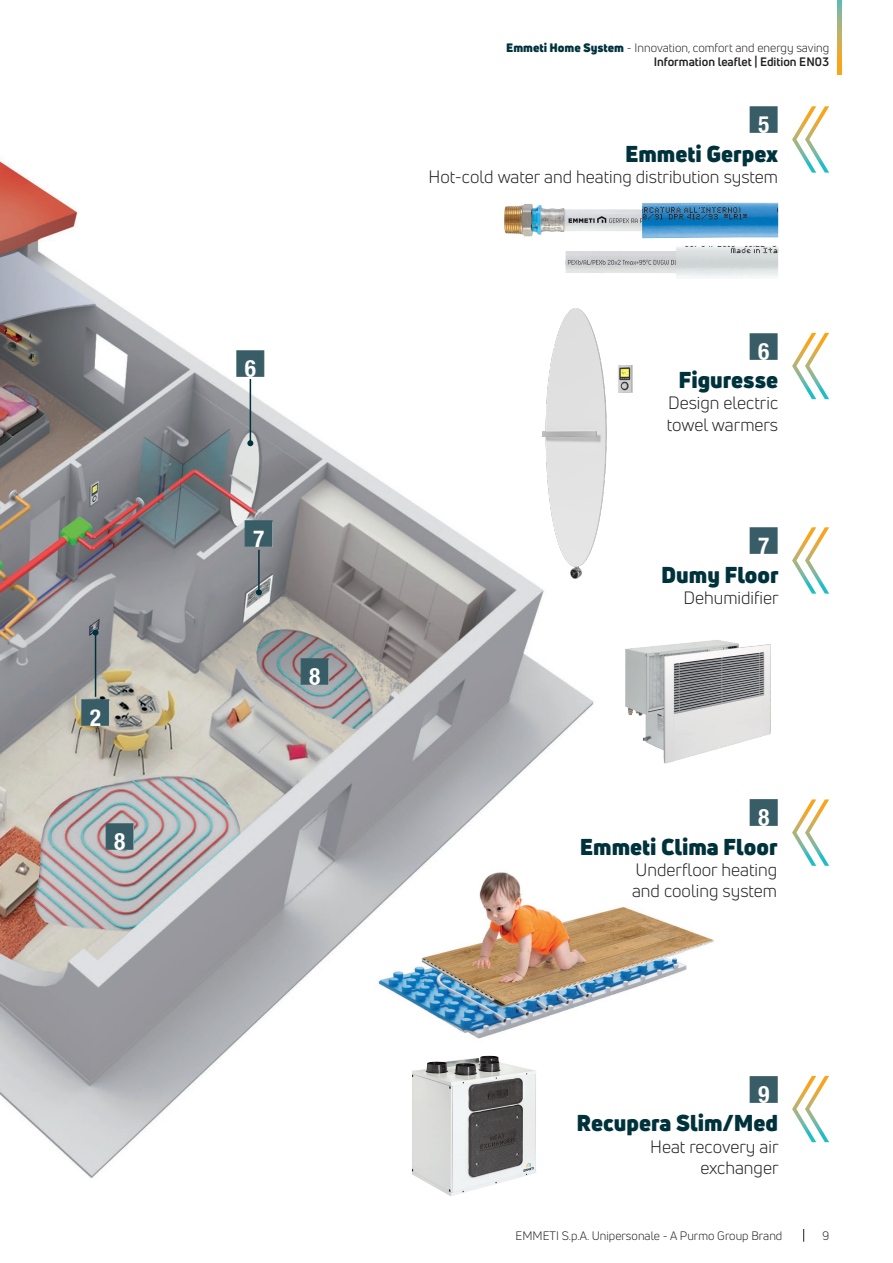
<style>
.page{position:relative;width:893px;height:1263px;background:#fff}
.page>*{position:absolute;margin:0;border:0;box-sizing:border-box;transform-origin:0 0}
.t1{font:23.4px "Emmeti B Bold";color:#385d67}
.t2{font:23.25px "Emmeti B Bold";color:#385d67}
.Uni_Neue_Book_12_pt{font:900 22.5px "Uni Neue";color:#00323c}
.Uni_Neue_Book_12_pt-2{font:17.55px "Uni Neue";color:#231f20}
.t3{font:12px/14.4px "Uni Neue";color:#231f20;text-align:right}
.s1{font-weight:900;color:#00323c}
.s2{font-weight:700}
</style>
<div class="page">
<svg style="left:838px;top:0;width:4px;height:74px"></svg>
<svg style="left:803px;top:1229px;width:1px;height:13px"></svg>
<img style="left:0;top:159px;width:691px;height:1020px">
<img style="left:358px;top:868px;width:356px;height:179px">
<img style="left:620px;top:635px;width:151px;height:132px">
<hr style="left:258px;top:550px;width:2px;height:42px;background:#00323c">
<svg style="left:256px;top:589px;width:6px;height:6px"></svg>
<div style="left:245px;top:522px;width:28px;height:25px;background:#fff"></div>
<hr style="left:250px;top:379px;width:1px;height:64px;background:#00323c">
<svg style="left:247px;top:440px;width:6px;height:6px"></svg>
<div style="left:237px;top:352px;width:27px;height:24px;background:#fff"></div>
<div style="left:106px;top:825px;width:28px;height:25px;background:#fff"></div>
<div style="left:301px;top:660px;width:28px;height:25px;background:#fff"></div>
<hr style="left:95px;top:633px;width:1px;height:64px;background:#00323c">
<svg style="left:93px;top:630px;width:6px;height:6px"></svg>
<div style="left:82px;top:701px;width:27px;height:24px;background:#fff"></div>
<img style="left:405px;top:1048px;width:139px;height:148px">
<svg style="left:792px;top:106px;width:37px;height:67px"></svg>
<img style="left:504px;top:204px;width:53px;height:32px">
<img style="left:642px;top:202px;width:136px;height:36px">
<img style="left:566px;top:251px;width:110px;height:22px">
<img style="left:676px;top:246px;width:102px;height:33px">
<svg style="left:792px;top:527px;width:37px;height:67px"></svg>
<svg style="left:792px;top:333px;width:37px;height:66px"></svg>
<svg style="left:792px;top:799px;width:37px;height:67px"></svg>
<svg style="left:792px;top:1076px;width:37px;height:66px"></svg>
<img style="left:620px;top:362px;width:20px;height:40px">
<img style="left:522px;top:306px;width:98px;height:280px">
<p class="t2" style="left:82px;top:692px;width:29px">2</p>
<p class="t2" style="left:106px;top:817px;width:29px">8</p>
<p class="t2" style="left:236px;top:344px;width:29px">6</p>
<p class="t2" style="left:245px;top:514px;width:29px">7</p>
<p class="t2" style="left:301px;top:652px;width:29px">8</p>
<p class="t3" style="left:506px;top:40px;width:324px"><span class="s1">Emmeti Home System</span> - Innovation, comfort and energy saving<br><span class="s2">Information leaflet | Edition EN03</span></p>
<p class="t2" style="left:750px;top:100px;width:29px">5</p>
<p class="Uni_Neue_Book_12_pt" style="left:625px;top:138px;width:154px">Emmeti Gerpex</p>
<p class="Uni_Neue_Book_12_pt-2" style="left:429px;top:166px;width:351px">Hot-cold water and heating distribution system</p>
<p class="t2" style="left:750px;top:327px;width:29px">6</p>
<p class="Uni_Neue_Book_12_pt" style="left:678px;top:365px;width:101px">Figuresse</p>
<p class="Uni_Neue_Book_12_pt-2" style="left:668px;top:393px;width:112px">Design electric</p>
<p class="Uni_Neue_Book_12_pt-2" style="left:667px;top:414px;width:113px">towel warmers</p>
<p class="t2" style="left:750px;top:521px;width:29px">7</p>
<p class="Uni_Neue_Book_12_pt" style="left:661px;top:559px;width:119px">Dumy Floor</p>
<p class="Uni_Neue_Book_12_pt-2" style="left:683px;top:587px;width:97px">Dehumidifier</p>
<p class="t1" style="left:750px;top:793px;width:30px">8</p>
<p class="Uni_Neue_Book_12_pt" style="left:580px;top:831px;width:199px">Emmeti Clima Floor</p>
<p class="Uni_Neue_Book_12_pt-2" style="left:636px;top:859px;width:143px">Underfloor heating</p>
<p class="Uni_Neue_Book_12_pt-2" style="left:632px;top:880px;width:147px">and cooling system</p>
<p class="t1" style="left:750px;top:1070px;width:30px">9</p>
<p class="Uni_Neue_Book_12_pt" style="left:577px;top:1107px;width:203px">Recupera Slim/Med</p>
<p class="Uni_Neue_Book_12_pt-2" style="left:650px;top:1136px;width:130px">Heat recovery air</p>
<p class="Uni_Neue_Book_12_pt-2" style="left:700px;top:1157px;width:80px">exchanger</p>
<p class="t3" style="left:516px;top:1228px;width:268px">EMMETI S.p.A. Unipersonale - A Purmo Group Brand</p>
<p class="t3" style="left:822px;top:1228px;width:8px">9</p>
</div>
